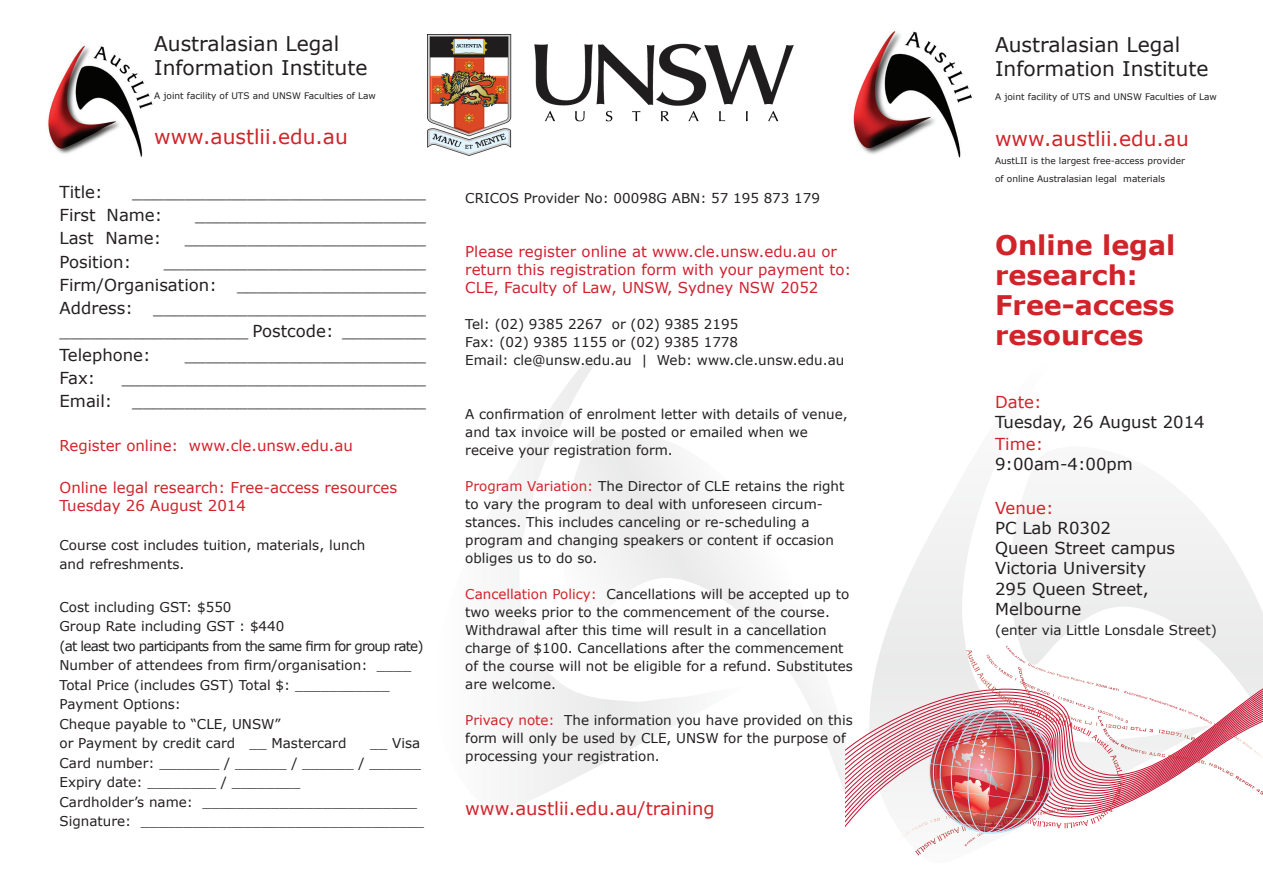
<style>
.page{position:relative;width:1263px;height:893px;background:#fff}
.page>*{position:absolute;margin:0;border:0;box-sizing:border-box;transform-origin:0 0}
.t1{font:700 27px/30px "Verdana";color:#d1232a}
.t2{font:20.25px/24px "Verdana";color:#231f20}
.t3{font:20.25px "Verdana";color:#d1232a}
.t4{font:18px "Verdana";color:#d1232a}
.t5{font:16.5px/23.2px "Verdana";color:#231f20}
.t6{font:16.5px "Verdana";color:#d1232a}
.t7{font:15px/18px "Verdana";color:#d2202f}
.t8{font:15px/18px "Verdana";color:#d1232a}
.t9{font:13.5px/18px "Verdana";color:#231f20}
.t10{font:9px/18px "Verdana";color:#231f20}
.s1{color:#d1232a}
</style>
<div class="page">
<svg style="left:881px;top:495px;width:382px;height:361px"></svg>
<svg style="left:515px;top:364px;width:79px;height:443px"></svg>
<svg style="left:881px;top:847px;width:382px;height:5px"></svg>
<svg style="left:881px;top:841px;width:382px;height:6px"></svg>
<svg style="left:881px;top:836px;width:382px;height:5px"></svg>
<svg style="left:846px;top:648px;width:417px;height:129px"></svg>
<img style="left:926px;top:646px;width:276px;height:191px">
<svg style="left:563px;top:432px;width:283px;height:365px"></svg>
<img style="left:48px;top:45px;width:105px;height:112px">
<img style="left:853px;top:31px;width:119px;height:127px">
<img style="left:428px;top:34px;width:365px;height:121px">
<h2 class="t2" style="left:154px;top:31px;width:215px">Australasian Legal<br>Information Institute</h2>
<p class="t10" style="left:154px;top:86px;width:223px">A joint facility of UTS and UNSW Faculties of Law</p>
<h2 class="t3" style="left:154px;top:123px;width:195px">www.austlii.edu.au</h2>
<p class="t5" style="left:60px;top:180px;width:45px">Title:</p>
<p class="t5" style="left:60px;top:180px;width:368px;text-indent:73px">____________________________<br>First Name:</p>
<p class="t5" style="left:195px;top:203px;width:232px">______________________</p>
<p class="t5" style="left:60px;top:227px;width:103px">Last Name:</p>
<p class="t5" style="left:185px;top:227px;width:243px">_______________________</p>
<p class="t5" style="left:60px;top:250px;width:73px">Position:</p>
<p class="t5" style="left:60px;top:250px;width:368px;text-align:justify;text-indent:104px">_________________________ Firm/Organisation: __________________ Address: __________________________ __________________ Postcode: ________ Telephone:</p>
<p class="t5" style="left:185px;top:343px;width:243px">_______________________</p>
<p class="t5" style="left:60px;top:366px;width:37px">Fax:</p>
<p class="t5" style="left:60px;top:366px;width:368px;text-align:right">_____________________________<br>Email: ____________________________</p>
<p class="t8" style="left:60px;top:437px;width:295px">Register online: www.cle.unsw.edu.au</p>
<p class="t8" style="left:60px;top:478px;width:339px">Online legal research: Free-access resources<br>Tuesday 26 August 2014</p>
<p class="t9" style="left:60px;top:535px;width:307px;line-height:19.5px">Course cost includes tuition, materials, lunch and refreshments.</p>
<p class="t9" style="left:60px;top:597px;width:366px;line-height:19.5px">Cost including GST: $550<br>Group Rate including GST : $440<br>(at least two participants from the same firm for group rate)<br>Number of attendees from firm/organisation: ____ Total Price (includes GST) Total $: ___________ Payment Options:<br>Cheque payable to “CLE, UNSW”<br>or Payment by credit card __ Mastercard</p>
<p class="t9" style="left:60px;top:733px;width:366px;line-height:19.5px;text-indent:311px">__ Visa Card number: _______ / ______ / ______ / ______ Expiry date: ________ / ________<br>Cardholder’s name: _________________________ Signature: _________________________________</p>
<p class="t9" style="left:465px;top:189px;width:356px">CRICOS Provider No: 00098G ABN: 57 195 873 179</p>
<p class="t7" style="left:465px;top:242px;width:387px">Please register online at www.cle.unsw.edu.au or return this registration form with your payment to:<br>CLE, Faculty of Law, UNSW, Sydney NSW 2052</p>
<p class="t9" style="left:465px;top:315px;width:381px">Tel: (02) 9385 2267 or (02) 9385 2195<br>Fax: (02) 9385 1155 or (02) 9385 1778<br>Email: cle@unsw.edu.au | Web: www.cle.unsw.edu.au</p>
<p class="t9" style="left:465px;top:405px;width:384px">A confirmation of enrolment letter with details of venue, and tax invoice will be posted or emailed when we receive your registration form.</p>
<p class="t9" style="left:465px;top:477px;width:381px"><span class="s1">Program Variation:</span> The Director of CLE retains the right to vary the program to deal with unforeseen circum&shy;stances. This includes canceling or re-scheduling a program and changing speakers or content if occasion obliges us to do so.</p>
<p class="t9" style="left:465px;top:585px;width:389px"><span class="s1">Cancellation Policy:</span> Cancellations will be accepted up to two weeks prior to the commencement of the course.<br>Withdrawal after this time will result in a cancellation charge of $100. Cancellations after the commencement of the course will not be eligible for a refund. Substitutes are welcome.</p>
<p class="t9" style="left:465px;top:711px;width:389px"><span class="s1">Privacy note:</span> The information you have provided on this form will only be used by CLE, UNSW for the purpose of processing your registration.</p>
<h3 class="t4" style="left:465px;top:796px;width:251px">www.austlii.edu.au/training</h3>
<h2 class="t2" style="left:995px;top:33px;width:215px">Australasian Legal<br>Information Institute</h2>
<p class="t10" style="left:995px;top:88px;width:223px">A joint facility of UTS and UNSW Faculties of Law</p>
<h2 class="t3" style="left:995px;top:125px;width:195px">www.austlii.edu.au</h2>
<p class="t10" style="left:995px;top:152px;width:191px">AustLII is the largest free-access provider of online Australasian legal materials</p>
<h1 class="t1" style="left:995px;top:229px;width:182px">Online legal research:<br>Free-access resources</h1>
<p class="t6" style="left:995px;top:391px;width:48px">Date:</p>
<p class="t5" style="left:995px;top:410px;width:211px">Tuesday, 26 August 2014</p>
<p class="t6" style="left:995px;top:433px;width:50px">Time:</p>
<p class="t5" style="left:995px;top:452px;width:139px">9:00am-4:00pm</p>
<p class="t6" style="left:995px;top:496px;width:60px">Venue:</p>
<p class="t5" style="left:995px;top:518px;width:182px;line-height:20.2px">PC Lab R0302<br>Queen Street campus<br>Victoria University<br>295 Queen Street,<br>Melbourne</p>
<p class="t9" style="left:995px;top:621px;width:223px">(enter via Little Lonsdale Street)</p>
</div>
